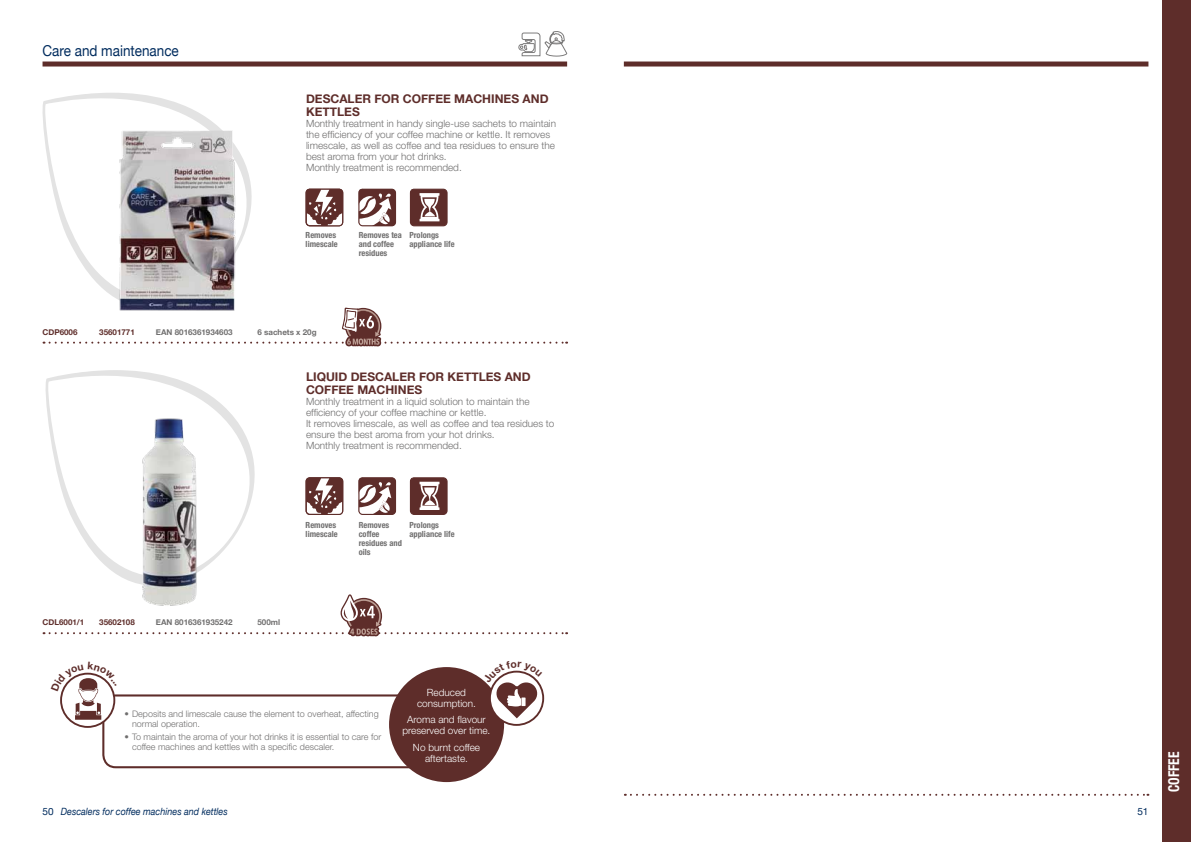
<style>
.page{position:relative;width:1191px;height:842px;background:#fff}
.page>*{position:absolute;margin:0;border:0;box-sizing:border-box;transform-origin:0 0}
.t1{font:15px "Helvetica Neue";color:#002c5e;scale:.9 1}
.t2{font:700 condensed 15px "Helvetica Neue LT Pro";color:#fff;scale:.9 1}
.t3{font:700 12px/13px "Helvetica Neue";color:#5e2d2a}
.t4{font:300 10px/11px "Helvetica Neue";color:#706f6f}
.t5{font:300 10px/11px "Helvetica Neue";color:#fff;text-align:center}
.t6{font:italic 10px "Helvetica Neue";color:#002c5e;scale:.9 1}
.t7{font:10px "Helvetica Neue";color:#002c5e}
.t8{font:300 9px/10px "Helvetica Neue";color:#706f6f}
.t9{font:700 condensed 8.5px/8.9px "Helvetica Neue LT Pro";color:#706f6f}
.t10{font:700 8px "Helvetica Neue";color:#706f6f}
.t11{font:700 8px "Helvetica Neue";color:#5e2d2a}
</style>
<div class="page">
<div style="left:43px;top:62px;width:524px;height:5px;background:#5e2d2a"></div>
<div style="left:624px;top:62px;width:524px;height:5px;background:#5e2d2a"></div>
<svg style="left:625px;top:794px;width:523px;height:2px"></svg>
<svg style="left:43px;top:93px;width:134px;height:175px"></svg>
<svg style="left:46px;top:370px;width:209px;height:200px"></svg>
<div style="left:407px;top:476px;width:40px;height:40px;border:2px solid #fff;border-radius:3px"></div>
<img style="left:111px;top:386px;width:113px;height:208px">
<img style="left:85px;top:103px;width:167px;height:204px">
<div style="left:1162px;top:0;width:29px;height:842px;background:#5e2d2a"></div>
<svg style="left:518px;top:31px;width:50px;height:26px"></svg>
<svg style="left:44px;top:307px;width:523px;height:40px"></svg>
<svg style="left:358px;top:188px;width:39px;height:39px"></svg>
<svg style="left:358px;top:477px;width:39px;height:38px"></svg>
<div style="left:407px;top:188px;width:40px;height:39px;border:2px solid #fff;border-radius:3px"></div>
<svg style="left:409px;top:188px;width:39px;height:39px"></svg>
<svg style="left:409px;top:477px;width:39px;height:38px"></svg>
<div style="left:305px;top:188px;width:40px;height:39px;border:2px solid #fff;border-radius:3px"></div>
<svg style="left:305px;top:188px;width:39px;height:39px"></svg>
<div style="left:305px;top:476px;width:40px;height:40px;border:2px solid #fff;border-radius:3px"></div>
<svg style="left:305px;top:477px;width:39px;height:38px"></svg>
<div style="left:102px;top:694px;width:338px;height:74px;border:2px solid #5e2d2a;border-radius:12px"></div>
<svg style="left:61px;top:674px;width:53px;height:53px"></svg>
<div style="left:389px;top:667px;width:115px;height:115px;background:#5e2d2a;border-radius:50%"></div>
<svg style="left:490px;top:672px;width:53px;height:53px"></svg>
<div style="left:489px;top:671px;width:55px;height:55px;border:2px solid #5e2d2a;border-radius:50%"></div>
<svg style="left:44px;top:594px;width:523px;height:42px"></svg>
<svg style="left:60px;top:672px;width:56px;height:48px"></svg>
<svg style="left:483px;top:670px;width:59px;height:48px"></svg>
<h1 class="t1" style="left:43px;top:42px;width:153px">Care and maintenance</h1>
<p class="t3" style="left:306px;top:92px;width:244px">DESCALER FOR COFFEE MACHINES AND<br>KETTLES</p>
<p class="t4" style="left:306px;top:118px;width:252px">Monthly treatment in handy single-use sachets to maintain the efficiency of your coffee machine or kettle. It removes limescale, as well as coffee and tea residues to ensure the best aroma from your hot drinks.<br>Monthly treatment is recommended.</p>
<p class="t9" style="left:306px;top:230px;width:34px">Removes limescale</p>
<p class="t9" style="left:359px;top:230px;width:45px">Removes tea and coffee residues</p>
<p class="t9" style="left:409px;top:230px;width:47px">Prolongs appliance life</p>
<p class="t11" style="left:43px;top:328px;width:36px">CDP6006</p>
<p class="t11" style="left:99px;top:328px;width:37px">35601771</p>
<p class="t10" style="left:156px;top:328px;width:78px">EAN 8016361934603</p>
<p class="t10" style="left:257px;top:328px;width:61px">6 sachets x 20g</p>
<p class="t3" style="left:306px;top:370px;width:226px">LIQUID DESCALER FOR KETTLES AND<br>COFFEE MACHINES</p>
<p class="t4" style="left:306px;top:396px;width:250px">Monthly treatment in a liquid solution to maintain the efficiency of your coffee machine or kettle.<br>It removes limescale, as well as coffee and tea residues to ensure the best aroma from your hot drinks.<br>Monthly treatment is recommended.</p>
<p class="t9" style="left:306px;top:521px;width:34px">Removes limescale</p>
<p class="t9" style="left:359px;top:521px;width:45px">Removes coffee residues and oils</p>
<p class="t9" style="left:409px;top:521px;width:47px">Prolongs appliance life</p>
<p class="t11" style="left:43px;top:617px;width:43px">CDL6001/1</p>
<p class="t11" style="left:99px;top:617px;width:37px">35602108</p>
<p class="t10" style="left:156px;top:617px;width:78px">EAN 8016361935242</p>
<p class="t10" style="left:257px;top:617px;width:24px">500ml</p>
<p class="t8" style="left:132px;top:708px;width:248px;text-indent:-8px">• Deposits and limescale cause the element to overheat, affecting normal operation.</p>
<p class="t8" style="left:132px;top:731px;width:251px;text-indent:-8px">• To maintain the aroma of your hot drinks it is essential to care for coffee machines and kettles with a specific descaler.</p>
<p class="t5" style="left:417px;top:686px;width:60px">Reduced consumption.</p>
<p class="t5" style="left:402px;top:714px;width:89px">Aroma and flavour preserved over time.</p>
<p class="t5" style="left:413px;top:741px;width:69px">No burnt coffee aftertaste.</p>
<p class="t6" style="left:61px;top:805px;width:187px">Descalers for coffee machines and kettles</p>
<p class="t7" style="left:43px;top:805px;width:13px">50</p>
<p class="t7" style="left:1137px;top:805px;width:13px">51</p>
<h1 class="t2" style="left:1164px;top:792px;width:46px;rotate:-90deg">COFFEE</h1>
</div>
